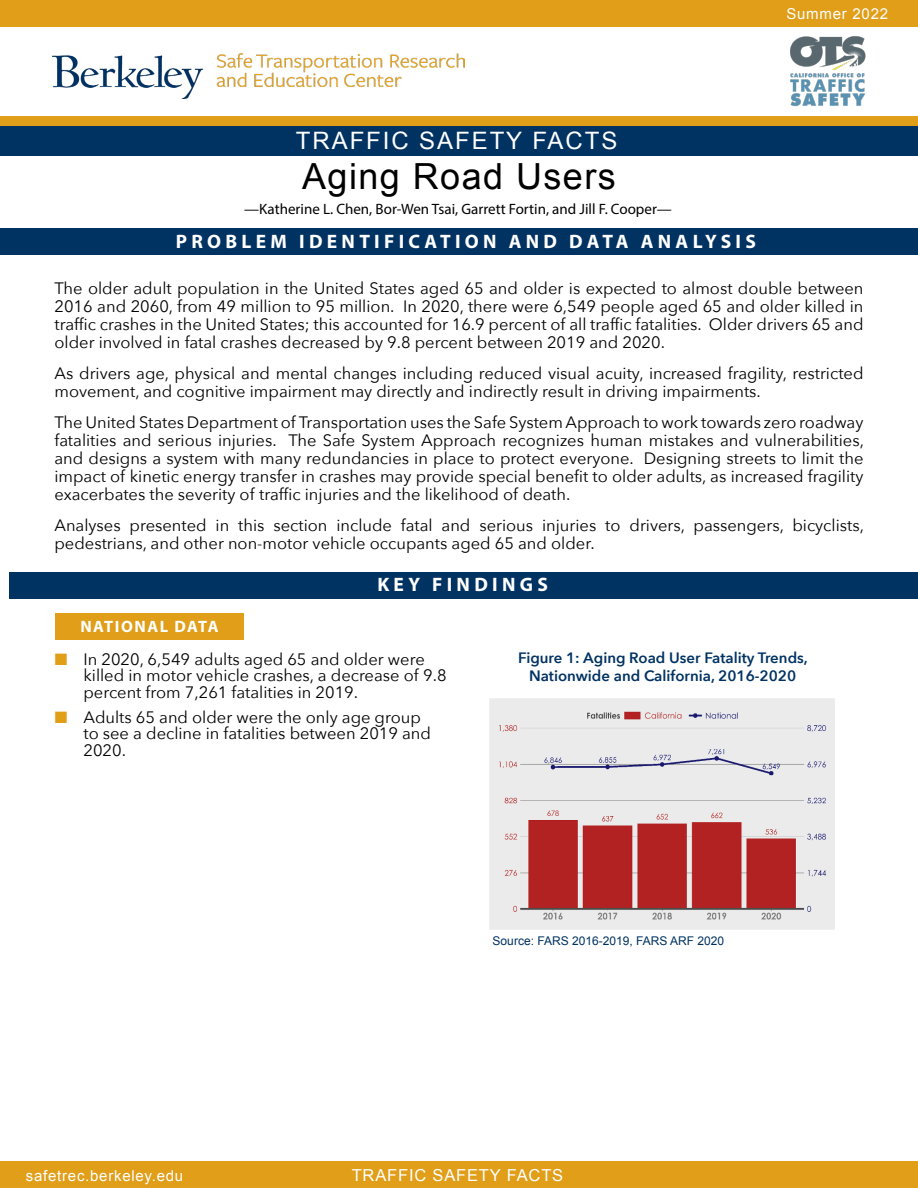
<style>
.page{position:relative;width:918px;height:1188px;background:#fff}
.page>*{position:absolute;margin:0;border:0;box-sizing:border-box;transform-origin:0 0}
.t1{font:36px "Arial";letter-spacing:.04em;color:#000}
.t2{font:24px "Arial";letter-spacing:.08em;color:#fff}
.t3{font:700 19.5px "Myriad Pro";letter-spacing:.22em;color:#fff}
.Regular_Paragraph_Te{font:16.5px/18px "Avenir Next";color:#000}
.t4{font:16.5px "Arial";letter-spacing:.05em;color:#fff}
.t5{font:700 16.5px "Myriad Pro";letter-spacing:.095em;color:#fff}
.chart_title{font:600 15px/18px "Avenir Next";color:#003262;text-align:center}
.t6{font:15px "Myriad Pro";color:#000}
.t7{font:15px "Arial";letter-spacing:.05em;color:#fff}
.t8{font:12px "Arial";color:#003262}
.s1{color:#e09e19}
</style>
<div class="page">
<div style="left:0;top:126px;width:918px;height:30px;background:#003262"></div>
<div style="left:0;top:228px;width:918px;height:27px;background:#003262"></div>
<div style="left:0;top:1162px;width:918px;height:26px;background:#e09e19"></div>
<div style="left:0;top:116px;width:918px;height:10px;background:#e09e19"></div>
<div style="left:9px;top:572px;width:909px;height:27px;background:#003262"></div>
<div style="left:55px;top:613px;width:189px;height:27px;background:#e09e19"></div>
<div style="left:0;top:0;width:918px;height:27px;background:#e09e19"></div>
<img style="left:790px;top:36px;width:76px;height:71px">
<img style="left:489px;top:699px;width:346px;height:230px">
<img style="left:52px;top:54px;width:412px;height:44px">
<p class="t7" style="left:786px;top:4px;width:103px">Summer 2022</p>
<p class="t2" style="left:296px;top:125px;width:323px">TRAFFIC SAFETY FACTS</p>
<p class="t1" style="left:302px;top:153px;width:315px">Aging Road Users</p>
<p class="t6" style="left:244px;top:200px;width:429px">—Katherine L. Chen, Bor-Wen Tsai, Garrett Fortin, and Jill F. Cooper—</p>
<p class="t3" style="left:176px;top:228px;width:582px">PROBLEM IDENTIFICATION AND DATA ANALYSIS</p>
<p class="Regular_Paragraph_Te" style="left:54px;top:278px;width:811px;text-align:justify">The older adult population in the United States aged 65 and older is expected to almost double between 2016 and 2060, from 49 million to 95 million. In 2020, there were 6,549 people aged 65 and older killed in traffic crashes in the United States; this accounted for 16.9 percent of all traffic fatalities. Older drivers 65 and older involved in fatal crashes decreased by 9.8 percent between 2019 and 2020.</p>
<p class="Regular_Paragraph_Te" style="left:54px;top:363px;width:811px">As drivers age, physical and mental changes including reduced visual acuity, increased fragility, restricted movement, and cognitive impairment may directly and indirectly result in driving impairments.</p>
<p class="Regular_Paragraph_Te" style="left:54px;top:413px;width:811px;text-align:justify">The United States Department of Transportation uses the Safe System Approach to work towards zero roadway fatalities and serious injuries. The Safe System Approach recognizes human mistakes and vulnerabilities, and designs a system with many redundancies in place to protect everyone. Designing streets to limit the impact of kinetic energy transfer in crashes may provide special benefit to older adults, as increased fragility exacerbates the severity of traffic injuries and the likelihood of death.</p>
<p class="Regular_Paragraph_Te" style="left:54px;top:516px;width:811px">Analyses presented in this section include fatal and serious injuries to drivers, passengers, bicyclists, pedestrians, and other non-motor vehicle occupants aged 65 and older.</p>
<p class="t5" style="left:80px;top:616px;width:140px">NATIONAL DATA</p>
<p class="t3" style="left:377px;top:572px;width:172px">KEY FINDINGS</p>
<p class="Regular_Paragraph_Te" style="left:83px;top:650px;width:365px;line-height:16.5px;text-indent:-28px"><span class="s1">■</span> In 2020, 6,549 adults aged 65 and older were killed in motor vehicle crashes, a decrease of 9.8 percent from 7,261 fatalities in 2019.</p>
<p class="Regular_Paragraph_Te" style="left:83px;top:708px;width:349px;line-height:16.5px;text-indent:-28px"><span class="s1">■</span> Adults 65 and older were the only age group to see a decline in fatalities between 2019 and<br>2020.</p>
<p class="chart_title" style="left:518px;top:648px;width:291px">Figure 1: Aging Road User Fatality Trends,<br>Nationwide and California, 2016-2020</p>
<p class="t8" style="left:493px;top:933px;width:233px">Source: FARS 2016-2019, FARS ARF 2020</p>
<p class="t7" style="left:26px;top:1166px;width:159px">safetrec.berkeley.edu</p>
<p class="t4" style="left:352px;top:1165px;width:213px">TRAFFIC SAFETY FACTS</p>
</div>
